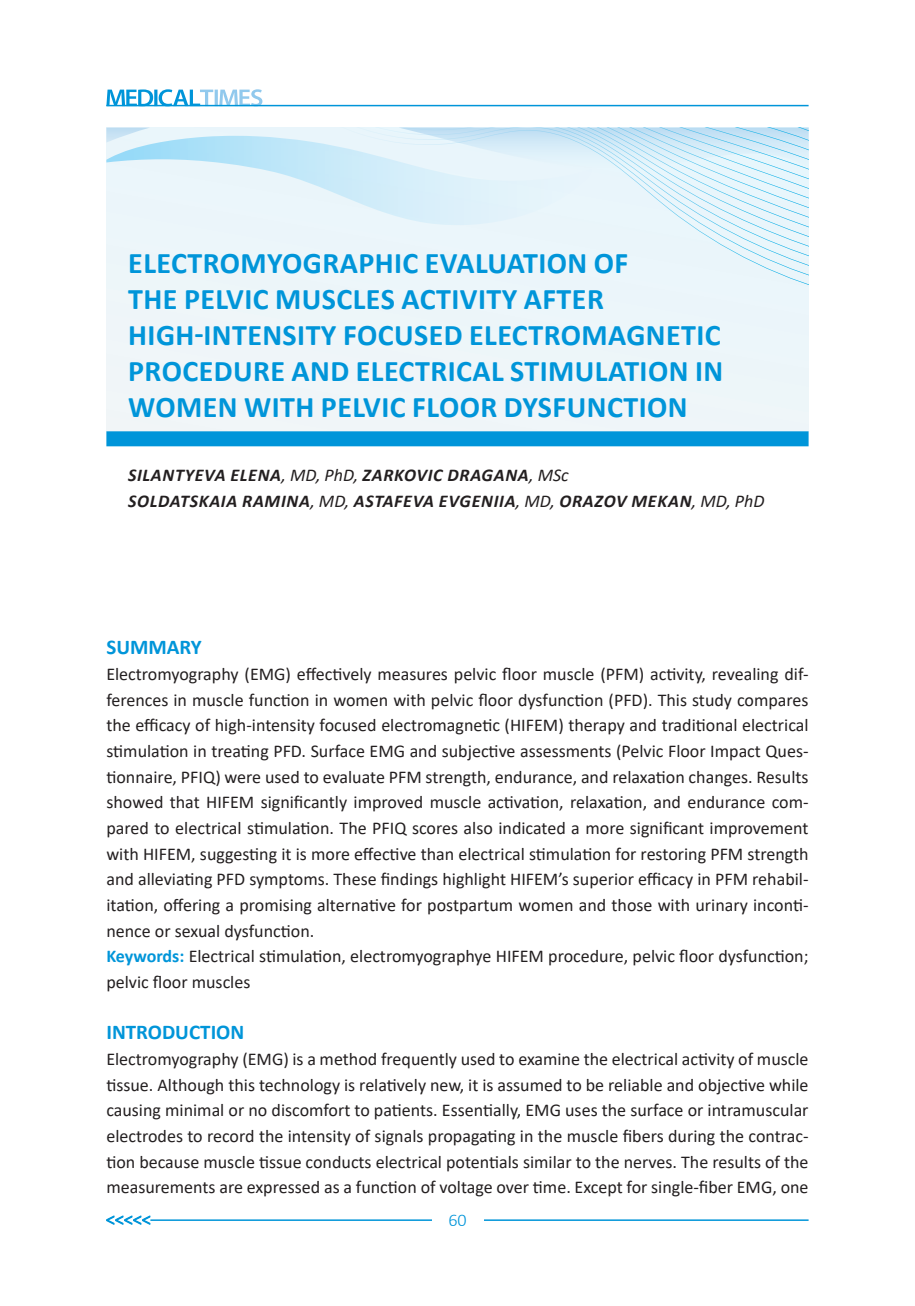
<style>
.page{position:relative;width:915px;height:1306px;background:#fff}
.page>*{position:absolute;margin:0;border:0;box-sizing:border-box;transform-origin:0 0}
.SATAURI{font:700 30px/36px "Calibri";letter-spacing:.015em;color:#0095d9}
.QVESATAURI{font:700 21px "Calibri";color:#0095d9}
.t1{font:18px/25.7px "Calibri";color:#231f20;text-align:justify}
.t2{font:italic 700 18px "Calibri";letter-spacing:.04em;color:#231f20}
.t3{font:300 18px "Calibri";color:#0095d9}
.s1{font-weight:400}
.s2{font-weight:700;color:#0095d9}
</style>
<div class="page">
<svg style="left:106px;top:89px;width:156px;height:16px"></svg>
<hr style="left:106px;top:105px;width:702px;height:1px;background:#0095d9">
<hr style="left:150px;top:1219px;width:658px;height:1px;background:#0095d9">
<div style="left:432px;top:1212px;width:51px;height:14px;background:#fff"></div>
<svg style="left:106px;top:1215px;width:44px;height:9px"></svg>
<div style="left:106px;top:128px;width:702px;height:303px;background:#edf6f9"></div>
<svg style="left:106px;top:128px;width:702px;height:98px"></svg>
<div style="left:106px;top:431px;width:702px;height:15px;background:#0095d9"></div>
<p class="SATAURI" style="left:128px;top:244px;width:596px">ELECTROMYOGRAPHIC EVALUATION OF<br>THE PELVIC MUSCLES ACTIVITY AFTER HIGH-INTENSITY FOCUSED ELECTROMAGNETIC PROCEDURE AND ELECTRICAL STIMULATION IN WOMEN WITH PELVIC FLOOR DYSFUNCTION</p>
<p class="t2" style="left:128px;top:462px;width:442px">SILANTYEVA ELENA<span class="s1">, MD, PhD,</span> ZARKOVIC DRAGANA<span class="s1">, MSc</span></p>
<p class="t2" style="left:128px;top:488px;width:637px">SOLDATSKAIA RAMINA<span class="s1">, MD,</span> ASTAFEVA EVGENIIA<span class="s1">, MD,</span> ORAZOV MEKAN<span class="s1">, MD, PhD</span></p>
<p class="QVESATAURI" style="left:106px;top:632px;width:97px">SUMMARY</p>
<p class="t1" style="left:106px;top:660px;width:703px">Electromyography (EMG) effectively measures pelvic floor muscle (PFM) activity, revealing dif&shy;ferences in muscle function in women with pelvic floor dysfunction (PFD). This study compares the efficacy of high-intensity focused electromagnetic (HIFEM) therapy and traditional electrical stimulation in treating PFD. Surface EMG and subjective assessments (Pelvic Floor Impact Ques&shy;tionnaire, PFIQ) were used to evaluate PFM strength, endurance, and relaxation changes. Results showed that HIFEM significantly improved muscle activation, relaxation, and endurance com&shy;pared to electrical stimulation. The PFIQ scores also indicated a more significant improvement with HIFEM, suggesting it is more effective than electrical stimulation for restoring PFM strength and alleviating PFD symptoms. These findings highlight HIFEM’s superior efficacy in PFM rehabil&shy;itation, offering a promising alternative for postpartum women and those with urinary inconti&shy;nence or sexual dysfunction.</p>
<p class="t1" style="left:106px;top:943px;width:703px"><span class="s2">Keywords:</span> Electrical stimulation, electromyographye HIFEM procedure, pelvic floor dysfunction; pelvic floor muscles</p>
<p class="QVESATAURI" style="left:106px;top:1017px;width:139px">INTRODUCTION</p>
<p class="t1" style="left:106px;top:1045px;width:703px">Electromyography (EMG) is a method frequently used to examine the electrical activity of muscle tissue. Although this technology is relatively new, it is assumed to be reliable and objective while causing minimal or no discomfort to patients. Essentially, EMG uses the surface or intramuscular electrodes to record the intensity of signals propagating in the muscle fibers during the contrac&shy;tion because muscle tissue conducts electrical potentials similar to the nerves. The results of the measurements are expressed as a function of voltage over time. Except for single-fiber EMG, one</p>
<p class="t3" style="left:448px;top:1208px;width:20px">60</p>
</div>
